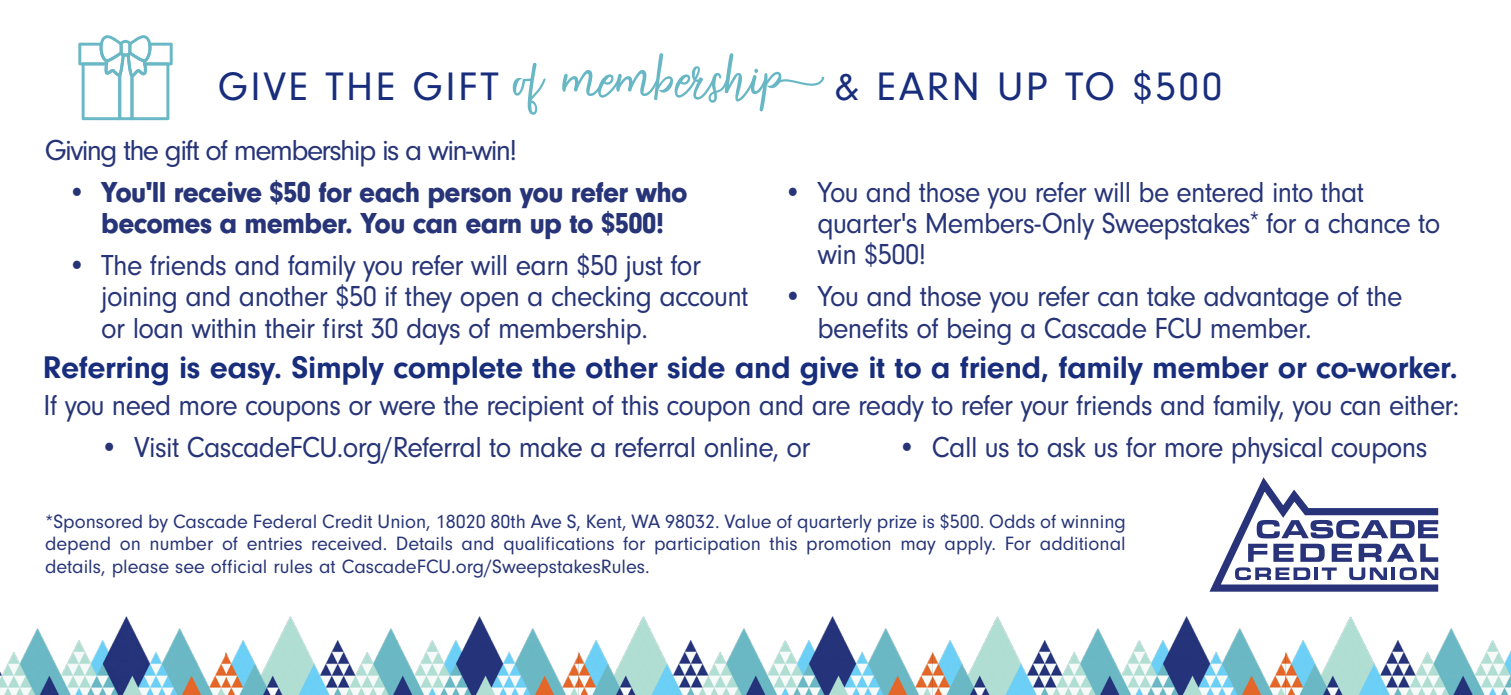
<style>
.page{position:relative;width:1511px;height:695px;background:#fff}
.page>*{position:absolute;margin:0;border:0;box-sizing:border-box;transform-origin:0 0}
.t1{font:41.25px "Neuzeit Gro";letter-spacing:.06em;color:#182d7c}
.t2{font:700 32.5px "Neuzeit Gro";letter-spacing:-.01em;color:#182d7c}
.t3{font:30px/31.2px "Neuzeit Gro";letter-spacing:-.02em;color:#273578;scale:.95 1}
.t4{font:30px "Neuzeit Gro";letter-spacing:-.02em;color:#273578;scale:.94 1}
.t5{font:900 30px "Neuzeit Gro";letter-spacing:-.02em;color:#273578;scale:.95 1}
.t6{font:30px "Neuzeit Gro";letter-spacing:-.055em;color:#273578}
.t7{font:20px/22.5px "Neuzeit Gro";color:#273578;text-align:justify}
.s1{font-family:"Agustine Script";font-size:75px;color:#68b7c5}
.s2{font-family:"Helvetica Neue LT Pro";font-weight:300;font-stretch:condensed}
</style>
<div class="page">
<svg style="left:78px;top:35px;width:95px;height:85px"></svg>
<img style="left:0;top:616px;width:1284px;height:79px">
<img style="left:1284px;top:616px;width:226px;height:79px">
<svg style="left:1209px;top:477px;width:230px;height:115px"></svg>
<p class="t1" style="left:218px;top:64px;width:1005px">GIVE THE GIFT <span class="s1">of membership</span> &amp; EARN UP TO $500</p>
<p class="t6" style="left:45px;top:134px;width:474px">Giving the gift of membership is a win-win!</p>
<p class="t5" style="left:67px;top:175px;width:654px">• You'll receive $50 for each person you refer who</p>
<p class="t5" style="left:101px;top:206px;width:594px">becomes a member. You can earn up to $500!</p>
<p class="t3" style="left:67px;top:250px;width:668px">• The friends and family you refer will earn $50 just for</p>
<p class="t3" style="left:101px;top:281px;width:683px">joining and another $50 if they open a checking account or loan within their first 30 days of membership.</p>
<p class="t4" style="left:783px;top:176px;width:619px">• You and those you refer will be entered into that</p>
<p class="t3" style="left:817px;top:208px;width:657px">quarter's Members-Only Sweepstakes<span class="s2">*</span> for a chance to win $500!</p>
<p class="t3" style="left:783px;top:281px;width:653px">• You and those you refer can take advantage of the</p>
<p class="t3" style="left:817px;top:313px;width:522px">benefits of being a Cascade FCU member.</p>
<p class="t2" style="left:43px;top:349px;width:1416px">Referring is easy. Simply complete the other side and give it to a friend, family member or co-worker.</p>
<p class="t4" style="left:44px;top:389px;width:1507px">If you need more coupons or were the recipient of this coupon and are ready to refer your friends and family, you can either:</p>
<p class="t3" style="left:100px;top:432px;width:749px">• Visit CascadeFCU.org/Referral to make a referral online, or</p>
<p class="t3" style="left:897px;top:432px;width:559px">• Call us to ask us for more physical coupons</p>
<p class="t7" style="left:45px;top:510px;width:1082px">*Sponsored by Cascade Federal Credit Union, 18020 80th Ave S, Kent, WA 98032. Value of quarterly prize is $500. Odds of winning depend on number of entries received. Details and qualifications for participation this promotion may apply. For additional details, please see official rules at CascadeFCU.org/SweepstakesRules.</p>
</div>
